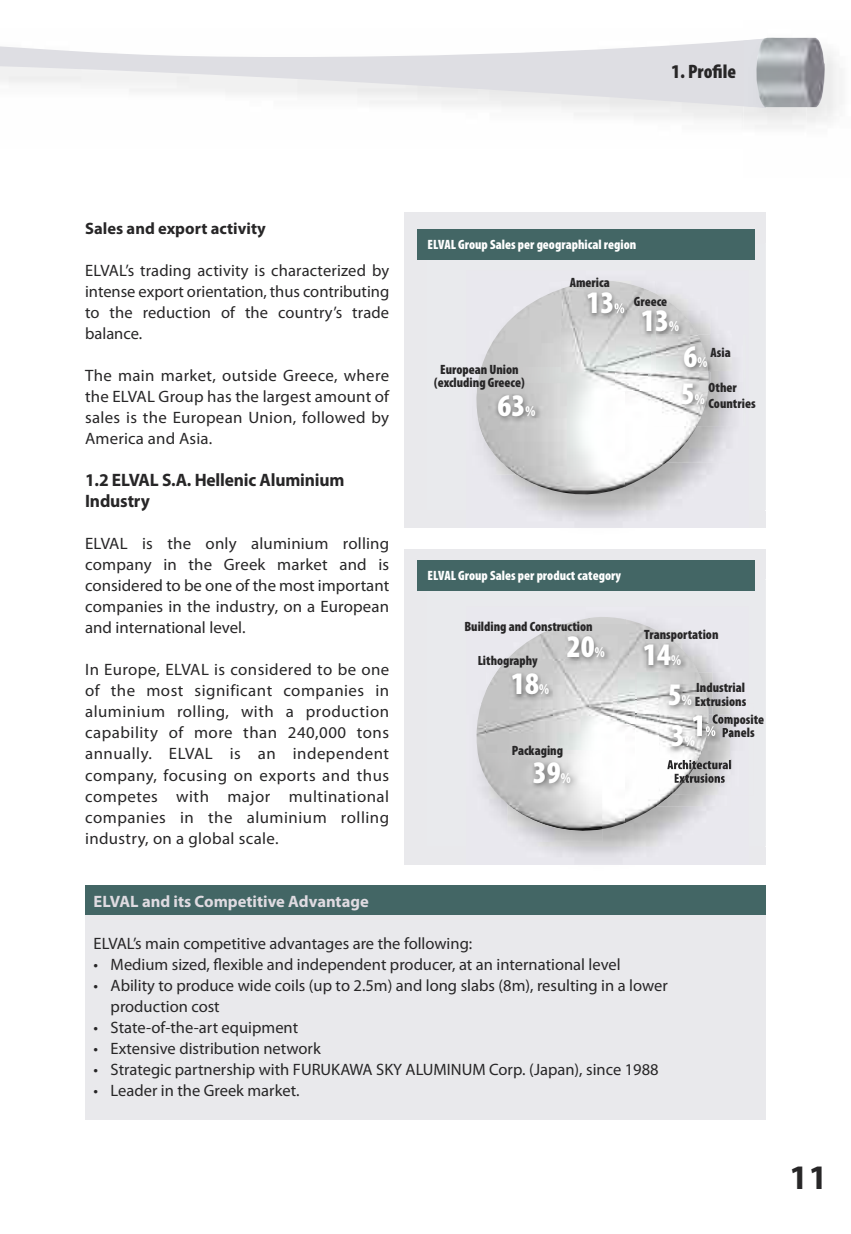
<style>
.page{position:relative;width:851px;height:1234px;background:#fff}
.page>*{position:absolute;margin:0;border:0;box-sizing:border-box;transform-origin:0 0}
.t1{font:700 34.5px "Myriad Pro";color:#272627}
.t2{font:900 condensed 31.5px/36.6px "Myriad Pro";color:#fff}
.t3{font:900 condensed 19.5px "Myriad Pro";color:#272627}
.t4{font:700 18px/21px "Myriad Pro";letter-spacing:-.01em;color:#272627}
.t5{font:16.5px/21px "Myriad Pro";color:#272627;text-align:justify}
.t6{font:700 16.5px "Myriad Pro";color:#dfdbe1}
.t7{font:700 16.5px "Myriad Pro";color:#272627}
.t8{font:900 condensed 13.5px/13.5px "Myriad Pro";color:#272627;text-align:center}
.t9{font:900 condensed 13.5px "Myriad Pro";color:#fff}
.t10{font:900 condensed 13.35px "Myriad Pro";color:#272627}
.s1{font-size:15px}
</style>
<div class="page">
<div style="left:85px;top:885px;width:680px;height:234px;background:#e9e9ec"></div>
<div style="left:85px;top:885px;width:680px;height:29px;background:#436665"></div>
<svg style="left:0;top:40px;width:743px;height:68px"></svg>
<div style="left:806px;top:52px;width:36px;height:71px;background:#f1f1f1"></div>
<img style="left:755px;top:37px;width:69px;height:70px">
<div style="left:404px;top:213px;width:361px;height:315px;background:#e9e9ec"></div>
<img style="left:477px;top:366px;width:148px;height:128px">
<img style="left:625px;top:283px;width:83px;height:203px">
<img style="left:481px;top:280px;width:144px;height:86px">
<img style="left:561px;top:281px;width:94px;height:91px">
<img style="left:697px;top:299px;width:13px;height:35px">
<img style="left:655px;top:299px;width:42px;height:35px">
<img style="left:615px;top:371px;width:81px;height:19px">
<img style="left:615px;top:299px;width:40px;height:73px">
<svg style="left:615px;top:303px;width:9px;height:10px"></svg>
<img style="left:696px;top:334px;width:47px;height:92px">
<img style="left:651px;top:334px;width:57px;height:37px">
<img style="left:696px;top:426px;width:42px;height:36px">
<img style="left:648px;top:390px;width:48px;height:72px">
<img style="left:651px;top:390px;width:56px;height:36px">
<img style="left:476px;top:383px;width:90px;height:91px">
<div style="left:404px;top:549px;width:361px;height:315px;background:#e9e9ec"></div>
<div style="left:417px;top:560px;width:337px;height:31px;background:#436665"></div>
<div style="left:417px;top:229px;width:337px;height:31px;background:#436665"></div>
<img style="left:466px;top:667px;width:282px;height:198px">
<img style="left:476px;top:702px;width:149px;height:128px">
<img style="left:625px;top:619px;width:83px;height:203px">
<img style="left:481px;top:617px;width:144px;height:85px">
<img style="left:541px;top:624px;width:95px;height:91px">
<img style="left:486px;top:661px;width:94px;height:91px">
<img style="left:541px;top:661px;width:39px;height:54px">
<img style="left:698px;top:632px;width:14px;height:40px">
<img style="left:636px;top:632px;width:62px;height:40px">
<img style="left:617px;top:632px;width:19px;height:91px">
<img style="left:707px;top:672px;width:23px;height:31px">
<img style="left:635px;top:723px;width:24px;height:40px">
<img style="left:635px;top:672px;width:72px;height:51px">
<img style="left:635px;top:672px;width:1px;height:43px">
<img style="left:730px;top:703px;width:18px;height:92px">
<img style="left:715px;top:703px;width:15px;height:11px">
<img style="left:659px;top:703px;width:46px;height:60px">
<img style="left:507px;top:830px;width:95px;height:11px">
<img style="left:507px;top:750px;width:95px;height:80px">
<img style="left:507px;top:750px;width:73px;height:2px">
<img style="left:670px;top:795px;width:60px;height:11px">
<img style="left:636px;top:763px;width:34px;height:43px">
<img style="left:670px;top:714px;width:60px;height:81px">
<img style="left:658px;top:763px;width:38px;height:31px">
<img style="left:696px;top:714px;width:34px;height:45px">
<img style="left:692px;top:715px;width:10px;height:20px">
<svg style="left:705px;top:703px;width:10px;height:33px"></svg>
<img style="left:696px;top:763px;width:34px;height:6px">
<img style="left:667px;top:763px;width:29px;height:6px">
<img style="left:667px;top:759px;width:63px;height:4px">
<img style="left:689px;top:773px;width:35px;height:9px">
<img style="left:674px;top:773px;width:15px;height:9px">
<svg style="left:722px;top:714px;width:9px;height:23px"></svg>
<p class="t3" style="left:671px;top:64px;width:66px">1. Profile</p>
<p class="t7" style="left:85px;top:222px;width:182px">Sales and export activity</p>
<p class="t5" style="left:85px;top:261px;width:306px">ELVAL’s trading activity is characterized by intense export orientation, thus contributing to the reduction of the country’s trade balance.</p>
<p class="t5" style="left:85px;top:366px;width:305px">The main market, outside Greece, where the ELVAL Group has the largest amount of sales is the European Union, followed by America and Asia.</p>
<p class="t4" style="left:85px;top:471px;width:261px">1.2 ELVAL S.A. Hellenic Aluminium<br>Industry</p>
<p class="t5" style="left:85px;top:534px;width:305px">ELVAL is the only aluminium rolling company in the Greek market and is considered to be one of the most important companies in the industry, on a European and international level.</p>
<p class="t5" style="left:85px;top:660px;width:305px">In Europe, ELVAL is considered to be one of the most significant companies in aluminium rolling, with a production capability of more than 240,000 tons annually. ELVAL is an independent company, focusing on exports and thus competes with major multinational companies in the aluminium rolling industry, on a global scale.</p>
<p class="t9" style="left:427px;top:240px;width:210px">ELVAL Group Sales per geographical region</p>
<p class="t8" style="left:434px;top:363px;width:92px">European Union (excluding Greece)</p>
<h2 class="t2" style="left:497px;top:389px;width:39px">63<span class="s1">%</span></h2>
<p class="t8" style="left:569px;top:277px;width:42px">America</p>
<h2 class="t2" style="left:586px;top:287px;width:39px">13<span class="s1">%</span></h2>
<p class="t8" style="left:634px;top:296px;width:35px">Greece</p>
<h2 class="t2" style="left:641px;top:305px;width:39px">13<span class="s1">%</span></h2>
<h2 class="t2" style="left:680px;top:341px;width:28px">6<span class="s1">%<br></span>5<span class="s1">%</span></h2>
<p class="t8" style="left:710px;top:346px;width:22px">Asia</p>
<p class="t8" style="left:708px;top:380px;width:49px;line-height:16.2px;text-align:left">Other<br>Countries</p>
<p class="t9" style="left:427px;top:570px;width:195px">ELVAL Group Sales per product category</p>
<p class="t8" style="left:464px;top:620px;width:130px">Building and Construction</p>
<p class="t10" style="left:477px;top:656px;width:61px">Lithography</p>
<h2 class="t2" style="left:567px;top:630px;width:39px">20<span class="s1">%</span></h2>
<h2 class="t2" style="left:511px;top:667px;width:39px">18<span class="s1">%</span></h2>
<p class="t8" style="left:511px;top:745px;width:53px">Packaging</p>
<h2 class="t2" style="left:532px;top:756px;width:39px">39<span class="s1">%</span></h2>
<p class="t8" style="left:644px;top:628px;width:76px">Transportation</p>
<h2 class="t2" style="left:643px;top:638px;width:39px">14<span class="s1">%</span></h2>
<p class="t8" style="left:694px;top:682px;width:53px;text-align:left">Industrial<br>Extrusions</p>
<p class="t8" style="left:712px;top:713px;width:53px">Composite<br>Panels</p>
<h2 class="t2" style="left:667px;top:676px;width:29px;line-height:41.1px">5<span class="s1">%<br></span>3<span class="s1">%</span></h2>
<p class="t6" style="left:94px;top:894px;width:276px">ELVAL and its Competitive Advantage</p>
<p class="t5" style="left:94px;top:933px;width:380px">ELVAL’s main competitive advantages are the following:</p>
<p class="t5" style="left:94px;top:954px;width:528px">• Medium sized, flexible and independent producer, at an international level</p>
<p class="t5" style="left:111px;top:975px;width:558px;text-indent:-17px">• Ability to produce wide coils (up to 2.5m) and long slabs (8m), resulting in a lower production cost</p>
<p class="t5" style="left:94px;top:1017px;width:206px">• State-of-the-art equipment</p>
<p class="t5" style="left:94px;top:1038px;width:228px">• Extensive distribution network</p>
<p class="t5" style="left:94px;top:1059px;width:566px">• Strategic partnership with FURUKAWA SKY ALUMINUM Corp. (Japan), since 1988</p>
<p class="t5" style="left:94px;top:1080px;width:207px">• Leader in the Greek market.</p>
<h1 class="t1" style="left:789px;top:1164px;width:40px">11</h1>
</div>
